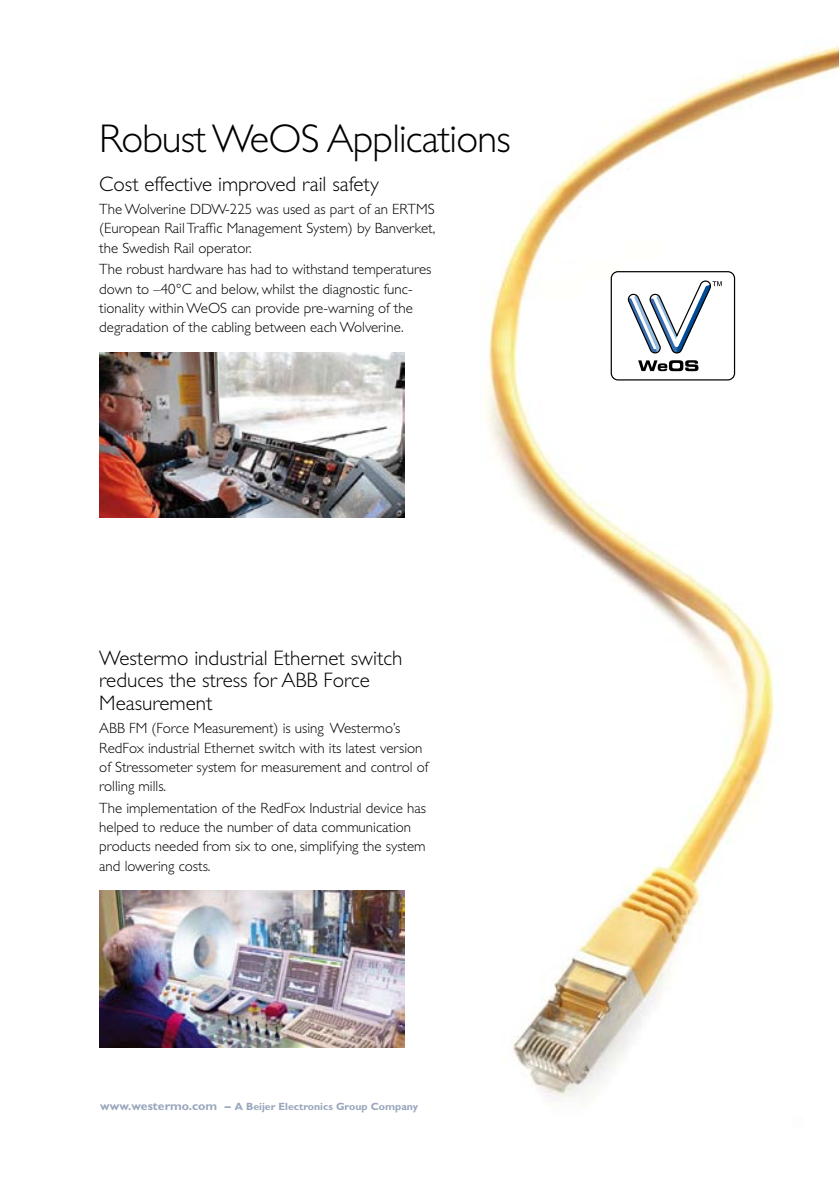
<style>
.page{position:relative;width:839px;height:1186px;background:#fff}
.page>*{position:absolute;margin:0;border:0;box-sizing:border-box;transform-origin:0 0}
.t1{font:300 40.25px "Gill Alt One Mod";letter-spacing:-.02em;color:#000}
.t2{font:300 21px/22.8px "Gill Alt One Mod";color:#000}
.t3{font:300 14.88px/19.2px "Gill Alt One Mod";color:#000}
.t4{font:700 10.5px "Gill Alt One Mod";color:#99a6bd}
.s1{font-size:12.25px}
</style>
<div class="page">
<img style="left:319px;top:45px;width:519px;height:1057px">
<img style="left:99px;top:891px;width:305px;height:156px">
<img style="left:99px;top:352px;width:305px;height:165px">
<div style="left:611px;top:272px;width:123px;height:108px;background:#fff;border-radius:7px"></div>
<div style="left:610px;top:271px;width:125px;height:109px;border:1px solid #000;border-radius:7px"></div>
<svg style="left:627px;top:280px;width:94px;height:91px"></svg>
<h1 class="t1" style="left:99px;top:116px;width:413px">Robust WeOS Applications</h1>
<h2 class="t2" style="left:99px;top:172px;width:281px">Cost effective improved rail safety</h2>
<p class="t3" style="left:99px;top:199px;width:337px;text-align:justify">The Wolverine DDW-225 was used as part of an ERTMS (European Rail Traffic Management System) by Banverket, the Swedish Rail operator.</p>
<p class="t3" style="left:99px;top:260px;width:333px">The robust hardware has had to withstand temperatures down to –40°C and below, whilst the diagnostic func&shy;tionality within WeOS can provide pre-warning of the degradation of the cabling between each Wolverine.</p>
<h2 class="t2" style="left:99px;top:646px;width:304px">Westermo industrial Ethernet switch reduces the stress for ABB Force<br>Measurement</h2>
<p class="t3" style="left:99px;top:719px;width:330px">ABB FM (Force Measurement) is using Westermo’s RedFox industrial Ethernet switch with its latest version of Stressometer system for measurement and control of rolling mills.</p>
<p class="t3" style="left:99px;top:798px;width:328px">The implementation of the RedFox Industrial device has helped to reduce the number of data communication products needed from six to one, simplifying the system and lowering costs.</p>
<p class="t4" style="left:100px;top:1101px;width:319px"><span class="s1">www.westermo.com –</span> A Beijer Electronics Group Company</p>
</div>
